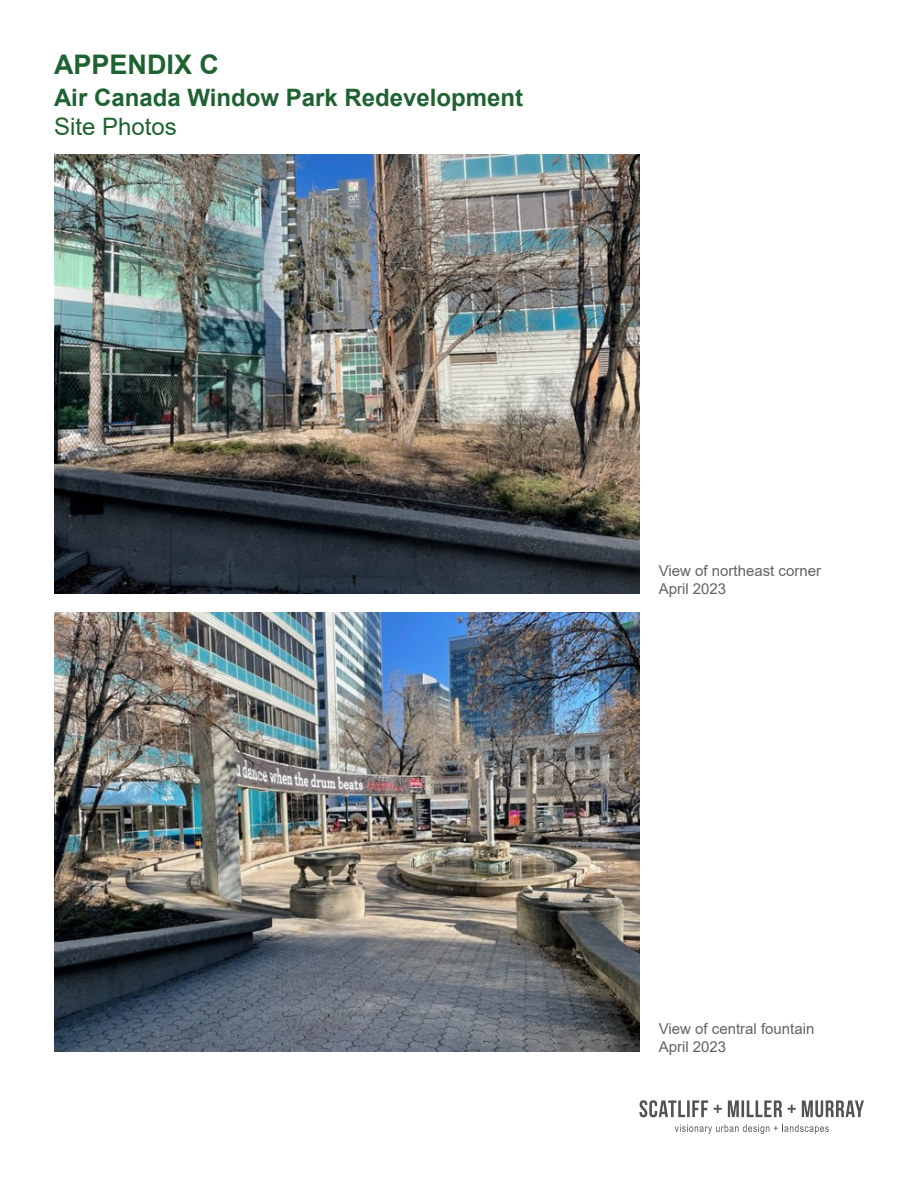
<style>
.page{position:relative;width:918px;height:1188px;background:#fff}
.page>*{position:absolute;margin:0;border:0;box-sizing:border-box;transform-origin:0 0}
.t1{font:700 27px "Arial";color:#1f6231}
.t2{font:700 24px "Arial";color:#1f6231}
.t3{font:24px "Arial";color:#1f6231}
.t4{font:15px "Arial";color:#636366}
</style>
<div class="page">
<img style="left:54px;top:155px;width:586px;height:439px">
<img style="left:54px;top:613px;width:586px;height:439px">
<svg style="left:640px;top:1100px;width:224px;height:17px"></svg>
<svg style="left:675px;top:1124px;width:154px;height:10px"></svg>
<p class="t1" style="left:54px;top:45px;width:167px">APPENDIX C</p>
<p class="t2" style="left:54px;top:81px;width:471px">Air Canada Window Park Redevelopment</p>
<p class="t3" style="left:54px;top:110px;width:124px">Site Photos</p>
<p class="t4" style="left:659px;top:560px;width:164px">View of northeast corner</p>
<p class="t4" style="left:659px;top:578px;width:69px">April 2023</p>
<p class="t4" style="left:659px;top:1018px;width:157px">View of central fountain</p>
<p class="t4" style="left:659px;top:1036px;width:69px">April 2023</p>
</div>
